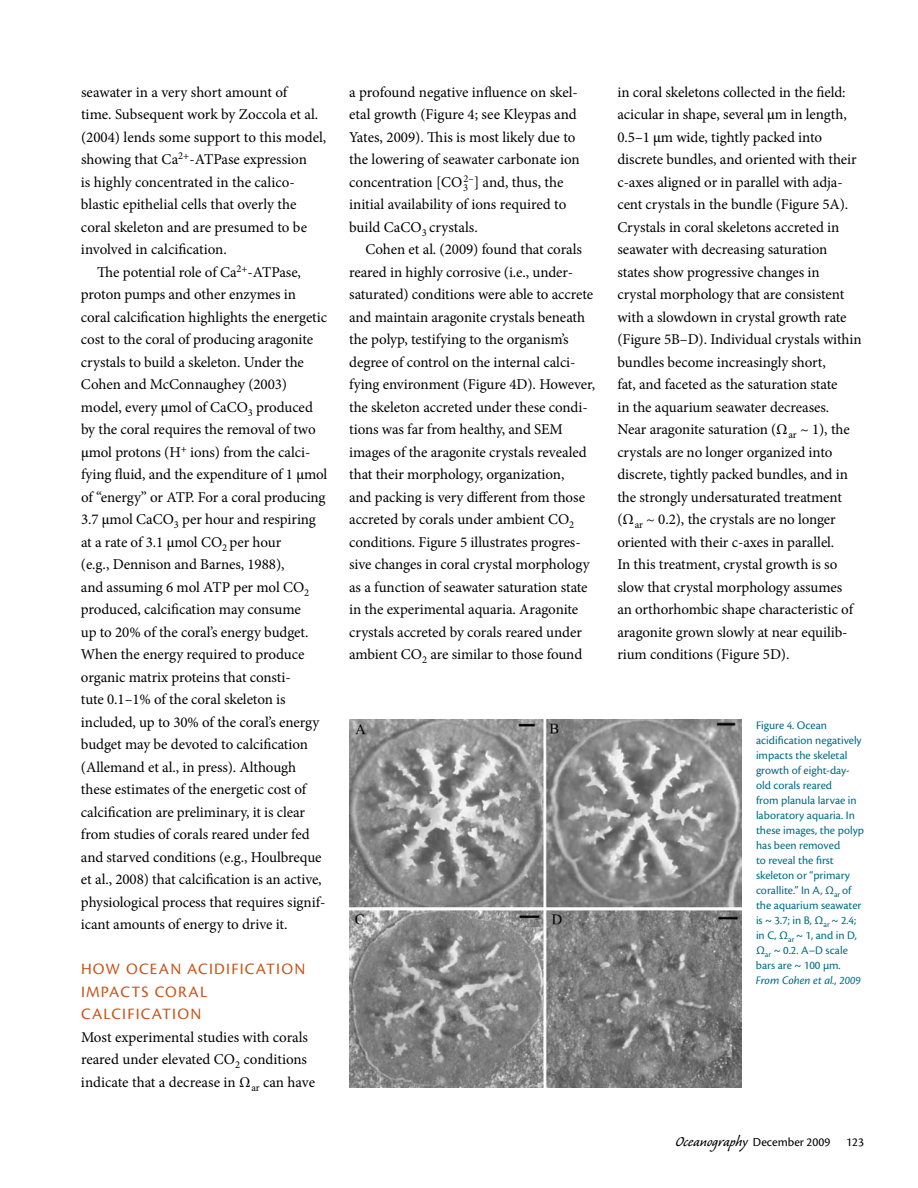
<style>
.page{position:relative;width:918px;height:1188px;background:#fff}
.page>*{position:absolute;margin:0;border:0;box-sizing:border-box;transform-origin:0 0}
.t1{font:18px "Caliban";color:#000}
.t2{font:16.5px/22.5px "Cronos Pro";letter-spacing:.075em;color:#c8541a}
.t3{font:15px/22.5px "Minion Pro";letter-spacing:-.005em;color:#000}
.t4{font:12.75px "Cronos Pro";color:#000}
.t5{font:12px/15px "Cronos Pro";color:#006c85}
.t6{font:italic 12px "Cronos Pro";color:#006c85}
.s1{font-weight:500}
.s2{font-family:"Cronos Pro";font-size:12.75px}
</style>
<div class="page">
<img style="left:349px;top:720px;width:392px;height:368px">
<p class="t3" style="left:81px;top:81px;width:208px">seawater in a very short amount of</p>
<p class="t3" style="left:81px;top:103px;width:239px">time. Subsequent work by Zoccola et al.</p>
<p class="t3" style="left:81px;top:126px;width:247px">(2004) lends some support to this model,</p>
<p class="t3" style="left:81px;top:148px;width:227px">showing that Ca<sup>2+</sup>-ATPase expression</p>
<p class="t3" style="left:81px;top:171px;width:215px">is highly concentrated in the calico-</p>
<p class="t3" style="left:81px;top:193px;width:217px">blastic epithelial cells that overly the</p>
<p class="t3" style="left:81px;top:216px;width:228px">coral skeleton and are presumed to be</p>
<p class="t3" style="left:81px;top:238px;width:147px">involved in calcification.</p>
<p class="t3" style="left:97px;top:261px;width:205px">The potential role of Ca<sup>2+</sup>-ATPase,</p>
<p class="t3" style="left:81px;top:283px;width:217px">proton pumps and other enzymes in</p>
<p class="t3" style="left:81px;top:306px;width:248px">coral calcification highlights the energetic</p>
<p class="t3" style="left:81px;top:328px;width:234px">cost to the coral of producing aragonite</p>
<p class="t3" style="left:81px;top:351px;width:224px">crystals to build a skeleton. Under the</p>
<p class="t3" style="left:81px;top:373px;width:208px">Cohen and McConnaughey (2003)</p>
<p class="t3" style="left:81px;top:396px;width:233px">model, every <span class="s1">µ</span>mol of CaCO<sub>3</sub> produced</p>
<p class="t3" style="left:81px;top:418px;width:236px">by the coral requires the removal of two</p>
<p class="t3" style="left:81px;top:441px;width:231px"><span class="s1">µ</span>mol protons (H<sup>+</sup> ions) from the calci-</p>
<p class="t3" style="left:81px;top:463px;width:248px">fying fluid, and the expenditure of 1 <span class="s1">µ</span>mol</p>
<p class="t3" style="left:81px;top:486px;width:246px">of “energy” or ATP. For a coral producing</p>
<p class="t3" style="left:81px;top:508px;width:236px">3.7 <span class="s1">µ</span>mol CaCO<sub>3</sub> per hour and respiring</p>
<p class="t3" style="left:81px;top:531px;width:202px">at a rate of 3.1 <span class="s1">µ</span>mol CO<sub>2</sub> per hour</p>
<p class="t3" style="left:81px;top:553px;width:205px">(e.g., Dennison and Barnes, 1988),</p>
<p class="t3" style="left:81px;top:576px;width:230px">and assuming 6 mol ATP per mol CO<sub>2</sub></p>
<p class="t3" style="left:81px;top:598px;width:221px">produced, calcification may consume</p>
<p class="t3" style="left:81px;top:621px;width:229px">up to 20% of the coral’s energy budget.</p>
<p class="t3" style="left:81px;top:643px;width:225px">When the energy required to produce</p>
<p class="t3" style="left:81px;top:666px;width:211px">organic matrix proteins that consti-</p>
<p class="t3" style="left:81px;top:688px;width:206px">tute 0.1–1% of the coral skeleton is</p>
<p class="t3" style="left:81px;top:711px;width:240px">included, up to 30% of the coral’s energy</p>
<p class="t3" style="left:81px;top:733px;width:229px">budget may be devoted to calcification</p>
<p class="t3" style="left:81px;top:756px;width:217px">(Allemand et al., in press). Although</p>
<p class="t3" style="left:81px;top:778px;width:227px">these estimates of the energetic cost of</p>
<p class="t3" style="left:81px;top:801px;width:226px">calcification are preliminary, it is clear</p>
<p class="t3" style="left:81px;top:823px;width:230px">from studies of corals reared under fed</p>
<p class="t3" style="left:81px;top:846px;width:242px">and starved conditions (e.g., Houlbreque</p>
<p class="t3" style="left:81px;top:868px;width:242px">et al., 2008) that calcification is an active,</p>
<p class="t3" style="left:81px;top:891px;width:246px">physiological process that requires signif-</p>
<p class="t3" style="left:81px;top:913px;width:208px">icant amounts of energy to drive it.</p>
<p class="t2" style="left:81px;top:958px;width:14px">How</p>
<p class="t2" style="left:81px;top:958px;width:213px;text-indent:45px">Ocean Acidification<br>Im pacts Co ral<br>Calcification</p>
<p class="t3" style="left:81px;top:1026px;width:236px">Most experimental studies with corals reared under elevated CO<sub>2</sub> conditions indicate that a decrease in Ω<sub>ar</sub> can have</p>
<p class="t3" style="left:349px;top:81px;width:232px">a profound negative influence on skel&shy;etal growth (Figure 4; see Kleypas and Yates, 2009). This is most likely due to the lowering of seawater carbonate ion concentration [CO<sub>3</sub></p>
<p class="t3" style="left:349px;top:171px;width:219px;text-indent:114px"><sup>2–</sup>] and, thus, the initial availability of ions required to build CaCO<sub>3</sub> crystals.</p>
<p class="t3" style="left:349px;top:238px;width:248px;text-indent:16px">Cohen et al. (2009) found that corals reared in highly corrosive (i.e., under&shy;saturated) conditions were able to accrete and maintain aragonite crystals beneath the polyp, testifying to the organism’s degree of control on the internal calci&shy;fying environment (Figure 4D). However, the skeleton accreted under these condi&shy;tions was far from healthy, and SEM images of the aragonite crystals revealed that their morphology, organization,<br>and packing is very different from those accreted by corals under ambient CO<sub>2 </sub>conditions. Figure 5 illustrates progres&shy;sive changes in coral crystal morphology as a function of seawater saturation state in the experimental aquaria. Aragonite crystals accreted by corals reared under ambient CO<sub>2</sub> are similar to those found</p>
<p class="t3" style="left:617px;top:81px;width:246px">in coral skeletons collected in the field: acicular in shape, several <span class="s1">µ</span>m in length, 0.5–1 <span class="s1">µ</span>m wide, tightly packed into discrete bundles, and oriented with their c-axes aligned or in parallel with adja&shy;cent crystals in the bundle (Figure 5A).<br>Crystals in coral skeletons accreted in seawater with decreasing saturation states show progressive changes in crystal morphology that are consistent with a slowdown in crystal growth rate (Figure 5B–D). Individual crystals within bundles become increasingly short,<br>fat, and faceted as the saturation state<br>in the aquarium seawater decreases.<br>Near aragonite saturation (Ω<sub>ar</sub> ~ 1), the crystals are no longer organized into discrete, tightly packed bundles, and in the strongly undersaturated treatment (Ω<sub>ar</sub> ~ 0.2), the crystals are no longer oriented with their c-axes in parallel.<br>In this treatment, crystal growth is so slow that crystal morphology assumes<br>an orthorhombic shape characteristic of aragonite grown slowly at near equilib&shy;rium conditions (Figure 5D).</p>
<p class="t5" style="left:756px;top:718px;width:110px">Figure 4. Ocean acidification negatively impacts the skeletal growth of eight-day&shy;old corals reared<br>from planula larvae in laboratory aquaria. In these images, the polyp has been removed<br>to reveal the first skeleton or “primary corallite.” In A, Ω<sub>ar</sub> of the aquarium seawater is ~ 3.7; in B, Ω<sub>ar</sub> ~ 2.4; in C, Ω<sub>ar</sub> ~ 1, and in D,<br>Ω<sub>ar</sub> ~ 0.2. A–D scale bars are ~ 100 µm.</p>
<p class="t6" style="left:756px;top:974px;width:106px">From Cohen et al., 2009</p>
<p class="t1" style="left:675px;top:1132px;width:156px">Oceanography <span class="s2">December 2009</span></p>
<p class="t4" style="left:846px;top:1134px;width:19px">123</p>
</div>
